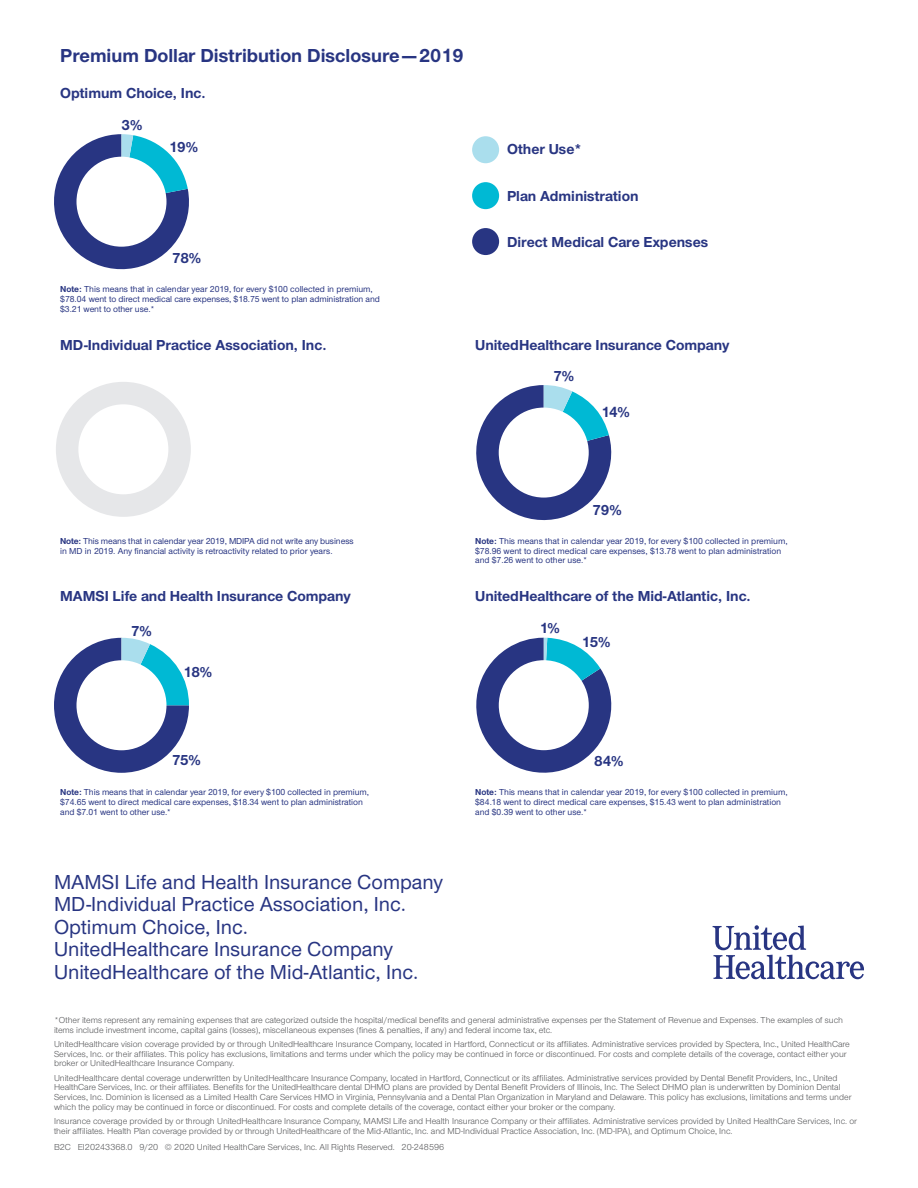
<style>
.page{position:relative;width:918px;height:1188px;background:#fff}
.page>*{position:absolute;margin:0;border:0;box-sizing:border-box;transform-origin:0 0}
.t1{font:500 21px/22.5px "UHC Sans";color:#283582}
.t2{font:700 19.5px "UHC Sans";color:#283582}
.t3{font:700 15px "UHC Sans";color:#283582}
.t4{font:9px/9.8px "UHC Sans";color:#57585a}
.t5{font:500 9px/9.8px "UHC Sans";color:#283582}
.s1{font-weight:700}
</style>
<div class="page">
<svg style="left:713px;top:925px;width:151px;height:54px"></svg>
<svg style="left:476px;top:385px;width:136px;height:136px"></svg>
<div style="left:499px;top:408px;width:90px;height:90px;background:#fff;border-radius:50%"></div>
<div style="left:56px;top:382px;width:135px;height:135px;background:#e6e7e9;border-radius:50%"></div>
<div style="left:78px;top:404px;width:90px;height:90px;background:#fff;border-radius:50%"></div>
<svg style="left:54px;top:134px;width:135px;height:136px"></svg>
<div style="left:76px;top:157px;width:90px;height:90px;background:#fff;border-radius:50%"></div>
<svg style="left:476px;top:638px;width:136px;height:135px"></svg>
<div style="left:499px;top:660px;width:90px;height:90px;background:#fff;border-radius:50%"></div>
<svg style="left:54px;top:638px;width:135px;height:135px"></svg>
<div style="left:76px;top:660px;width:90px;height:90px;background:#fff;border-radius:50%"></div>
<div style="left:472px;top:136px;width:27px;height:27px;background:#aadeed;border-radius:50%"></div>
<div style="left:472px;top:228px;width:27px;height:27px;background:#283582;border-radius:50%"></div>
<div style="left:472px;top:182px;width:27px;height:27px;background:#00b9d4;border-radius:50%"></div>
<h2 class="t2" style="left:60px;top:42px;width:405px">Premium Dollar Distribution Disclosure—2019</h2>
<h3 class="t3" style="left:60px;top:83px;width:147px">Optimum Choice, Inc.</h3>
<h3 class="t3" style="left:122px;top:114px;width:22px">3%</h3>
<h3 class="t3" style="left:169px;top:137px;width:30px">19%</h3>
<h3 class="t3" style="left:172px;top:248px;width:31px">78%</h3>
<h3 class="t3" style="left:507px;top:139px;width:77px">Other Use*</h3>
<h3 class="t3" style="left:507px;top:186px;width:133px">Plan Administration</h3>
<h3 class="t3" style="left:507px;top:232px;width:203px">Direct Medical Care Expenses</h3>
<p class="t5" style="left:60px;top:284px;width:321px"><span class="s1">Note:</span> This means that in calendar year 2019, for every $100 collected in premium, $78.04 went to direct medical care expenses, $18.75 went to plan administration and $3.21 went to other use.*</p>
<h3 class="t3" style="left:60px;top:334px;width:268px">MD-Individual Practice Association, Inc.</h3>
<h3 class="t3" style="left:475px;top:334px;width:256px">UnitedHealthcare Insurance Company</h3>
<h3 class="t3" style="left:553px;top:366px;width:22px">7%</h3>
<h3 class="t3" style="left:601px;top:401px;width:30px">14%</h3>
<h3 class="t3" style="left:593px;top:500px;width:31px">79%</h3>
<p class="t5" style="left:60px;top:536px;width:295px"><span class="s1">Note:</span> This means that in calendar year 2019, MDIPA did not write any business in MD in 2019. Any financial activity is retroactivity related to prior years.</p>
<p class="t5" style="left:475px;top:536px;width:314px"><span class="s1">Note:</span> This means that in calendar year 2019, for every $100 collected in premium, $78.96 went to direct medical care expenses, $13.78 went to plan administration and $7.26 went to other use.*</p>
<h3 class="t3" style="left:60px;top:586px;width:292px">MAMSI Life and Health Insurance Company</h3>
<h3 class="t3" style="left:475px;top:586px;width:277px">UnitedHealthcare of the Mid-Atlantic, Inc.</h3>
<h3 class="t3" style="left:131px;top:620px;width:22px">7%</h3>
<h3 class="t3" style="left:183px;top:662px;width:30px">18%</h3>
<h3 class="t3" style="left:172px;top:750px;width:30px">75%</h3>
<h3 class="t3" style="left:540px;top:618px;width:22px">1%</h3>
<h3 class="t3" style="left:582px;top:632px;width:30px">15%</h3>
<h3 class="t3" style="left:594px;top:750px;width:31px">84%</h3>
<p class="t5" style="left:60px;top:787px;width:310px"><span class="s1">Note:</span> This means that in calendar year 2019, for every $100 collected in premium, $74.65 went to direct medical care expenses, $18.34 went to plan administration and $7.01 went to other use.*</p>
<p class="t5" style="left:475px;top:787px;width:314px"><span class="s1">Note:</span> This means that in calendar year 2019, for every $100 collected in premium, $84.18 went to direct medical care expenses, $15.43 went to plan administration and $0.39 went to other use.*</p>
<h1 class="t1" style="left:54px;top:870px;width:390px">MAMSI Life and Health Insurance Company MD-Individual Practice Association, Inc.<br>Optimum Choice, Inc.<br>UnitedHealthcare Insurance Company UnitedHealthcare of the Mid-Atlantic, Inc.</h1>
<p class="t4" style="left:54px;top:1015px;width:790px">*Other items represent any remaining expenses that are categorized outside the hospital/medical benefits and general administrative expenses per the Statement of Revenue and Expenses. The examples of such items include investment income, capital gains (losses), miscellaneous expenses (fines &amp; penalties, if any) and federal income tax, etc.</p>
<p class="t4" style="left:54px;top:1039px;width:797px">UnitedHealthcare vision coverage provided by or through UnitedHealthcare Insurance Company, located in Hartford, Connecticut or its affiliates. Administrative services provided by Spectera, Inc., United HealthCare<br>Services, Inc. or their affiliates. This policy has exclusions, limitations and terms under which the policy may be continued in force or discontinued. For costs and complete details of the coverage, contact either your broker or UnitedHealthcare Insurance Company.</p>
<p class="t4" style="left:54px;top:1073px;width:799px">UnitedHealthcare dental coverage underwritten by UnitedHealthcare Insurance Company, located in Hartford, Connecticut or its affiliates. Administrative services provided by Dental Benefit Providers, Inc., United HealthCare Services, Inc. or their affiliates. Benefits for the UnitedHealthcare dental DHMO plans are provided by Dental Benefit Providers of Illinois, Inc. The Select DHMO plan is underwritten by Dominion Dental Services, Inc. Dominion is licensed as a Limited Health Care Services HMO in Virginia, Pennsylvania and a Dental Plan Organization in Maryland and Delaware. This policy has exclusions, limitations and terms under which the policy may be continued in force or discontinued. For costs and complete details of the coverage, contact either your broker or the company.</p>
<p class="t4" style="left:54px;top:1116px;width:805px">Insurance coverage provided by or through UnitedHealthcare Insurance Company, MAMSI Life and Health Insurance Company or their affiliates. Administrative services provided by United HealthCare Services, Inc. or their affiliates. Health Plan coverage provided by or through UnitedHealthcare of the Mid-Atlantic, Inc. and MD-Individual Practice Association, Inc. (MD-IPA), and Optimum Choice, Inc.</p>
<p class="t4" style="left:54px;top:1142px;width:392px">B2C EI20243368.0 9/20 © 2020 United HealthCare Services, Inc. All Rights Reserved. 20-248596</p>
</div>
